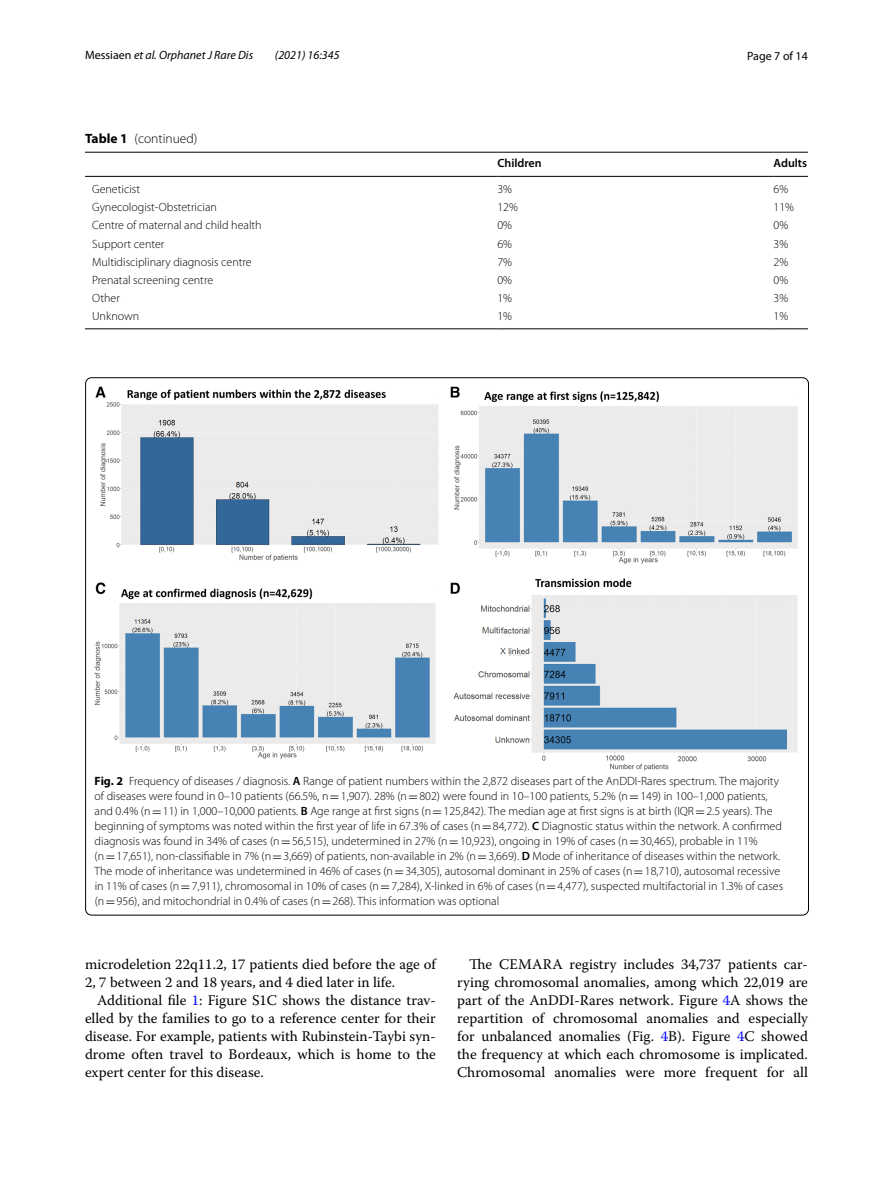
<style>
.page{position:relative;width:893px;height:1187px;background:#fff}
.page>*{position:absolute;margin:0;border:0;box-sizing:border-box;transform-origin:0 0}
.t1{font:14.7px/18px "Warnock Pro";color:#000;text-align:justify}
.t2{font:300 13.5px "Myriad Pro";color:#000}
.t3{font:300 12px/15px "Myriad Pro";color:#000}
.t4{font:italic 12px "Myriad Pro";color:#000}
.t5{font:600 12px "Myriad Pro";color:#000}
.t6{font:12px "Myriad Pro";color:#000}
.s1{font-style:normal}
.s2{font-weight:700}
.s3{font-weight:600}
.s4{font-family:"MTSY";font-weight:400}
.s5{color:#00f}
</style>
<div class="page">
<hr style="left:85px;top:152px;width:412px;height:1px;background:#000">
<hr style="left:85px;top:176px;width:412px;height:1px;background:#000">
<hr style="left:497px;top:152px;width:277px;height:1px;background:#000">
<hr style="left:497px;top:176px;width:277px;height:1px;background:#000">
<hr style="left:774px;top:152px;width:34px;height:1px;background:#000">
<hr style="left:774px;top:176px;width:34px;height:1px;background:#000">
<hr style="left:85px;top:328px;width:412px;height:1px;background:#000">
<hr style="left:497px;top:328px;width:277px;height:1px;background:#000">
<hr style="left:774px;top:328px;width:34px;height:1px;background:#000">
<img style="left:94px;top:386px;width:704px;height:384px">
<p class="t4" style="left:85px;top:48px;width:170px"><span class="s1">Messiaen</span> et al. Orphanet J Rare Dis</p>
<p class="t4" style="left:275px;top:48px;width:66px">(2021) 16:345</p>
<p class="t6" style="left:747px;top:48px;width:62px">Page 7 of 14</p>
<p class="t2" style="left:85px;top:131px;width:114px"><span class="s2">Table 1</span> (continued)</p>
<p class="t5" style="left:497px;top:155px;width:46px">Children</p>
<p class="t5" style="left:774px;top:155px;width:35px">Adults</p>
<p class="t3" style="left:92px;top:182px;width:49px">Geneticist</p>
<p class="t3" style="left:497px;top:182px;width:16px">3%</p>
<p class="t3" style="left:774px;top:182px;width:16px">6%</p>
<p class="t3" style="left:92px;top:200px;width:126px">Gynecologist-Obstetrician</p>
<p class="t3" style="left:497px;top:200px;width:22px">12%</p>
<p class="t3" style="left:774px;top:200px;width:22px">11%</p>
<p class="t3" style="left:92px;top:218px;width:171px">Centre of maternal and child health</p>
<p class="t3" style="left:497px;top:218px;width:16px">0%</p>
<p class="t3" style="left:774px;top:218px;width:16px">0%</p>
<p class="t3" style="left:92px;top:236px;width:74px">Support center</p>
<p class="t3" style="left:497px;top:236px;width:16px">6%</p>
<p class="t3" style="left:773px;top:236px;width:16px">3%</p>
<p class="t3" style="left:92px;top:254px;width:161px">Multidisciplinary diagnosis centre</p>
<p class="t3" style="left:497px;top:254px;width:16px">7%</p>
<p class="t3" style="left:773px;top:254px;width:16px">2%</p>
<p class="t3" style="left:92px;top:272px;width:123px">Prenatal screening centre</p>
<p class="t3" style="left:497px;top:272px;width:16px">0%</p>
<p class="t3" style="left:773px;top:272px;width:16px">0%</p>
<p class="t3" style="left:92px;top:291px;width:29px">Other</p>
<p class="t3" style="left:497px;top:291px;width:16px">1%</p>
<p class="t3" style="left:773px;top:291px;width:16px">3%</p>
<p class="t3" style="left:92px;top:309px;width:49px">Unknown</p>
<p class="t3" style="left:497px;top:309px;width:16px">1%</p>
<p class="t3" style="left:773px;top:309px;width:16px">1%</p>
<p class="t3" style="left:95px;top:774px;width:690px"><span class="s2">Fig. 2</span> Frequency of diseases / diagnosis. <span class="s3">A</span> Range of patient numbers within the 2,872 diseases part of the AnDDI-Rares spectrum. The majority of diseases were found in 0–10 patients (66.5%, n<span class="s4">=</span>1,907). 28% (n<span class="s4">=</span>802) were found in 10–100 patients, 5.2% (n<span class="s4">=</span>149) in 100–1,000 patients, and 0.4% (n<span class="s4">=</span>11) in 1,000–10,000 patients. <span class="s3">B</span> Age range at first signs (n<span class="s4">=</span>125,842). The median age at first signs is at birth (IQR<span class="s4">=</span>2.5 years). The beginning of symptoms was noted within the first year of life in 67.3% of cases (n<span class="s4">=</span>84,772). <span class="s3">C</span> Diagnostic status within the network. A confirmed diagnosis was found in 34% of cases (n<span class="s4">=</span>56,515), undetermined in 27% (n<span class="s4">=</span>10,923), ongoing in 19% of cases (n<span class="s4">=</span>30,465), probable in 11% (n<span class="s4">=</span>17,651), non-classifiable in 7% (n<span class="s4">=</span>3,669) of patients, non-available in 2% (n<span class="s4">=</span>3,669). <span class="s3">D</span> Mode of inheritance of diseases within the network.<br>The mode of inheritance was undetermined in 46% of cases (n<span class="s4">=</span>34,305), autosomal dominant in 25% of cases (n<span class="s4">=</span>18,710), autosomal recessive in 11% of cases (n<span class="s4">=</span>7,911), chromosomal in 10% of cases (n<span class="s4">=</span>7,284), X-linked in 6% of cases (n<span class="s4">=</span>4,477), suspected multifactorial in 1.3% of cases (n<span class="s4">=</span>956), and mitochondrial in 0.4% of cases (n<span class="s4">=</span>268). This information was optional</p>
<p class="t1" style="left:85px;top:954px;width:352px">microdeletion 22q11.2, 17 patients died before the age of<br>2, 7 between 2 and 18 years, and 4 died later in life.</p>
<p class="t1" style="left:85px;top:990px;width:352px;text-indent:12px">Additional file <span class="s5">1</span>: Figure S1C shows the distance trav&shy;elled by the families to go to a reference center for their disease. For example, patients with Rubinstein-Taybi syn&shy;drome often travel to Bordeaux, which is home to the expert center for this disease.</p>
<p class="t1" style="left:457px;top:954px;width:352px;text-indent:12px">The CEMARA registry includes 34,737 patients car&shy;rying chromosomal anomalies, among which 22,019 are part of the AnDDI-Rares network. Figure <span class="s5">4</span>A shows the repartition of chromosomal anomalies and especially for unbalanced anomalies (Fig. <span class="s5">4</span>B). Figure <span class="s5">4</span>C showed the frequency at which each chromosome is implicated.<br>Chromosomal anomalies were more frequent for all</p>
</div>
